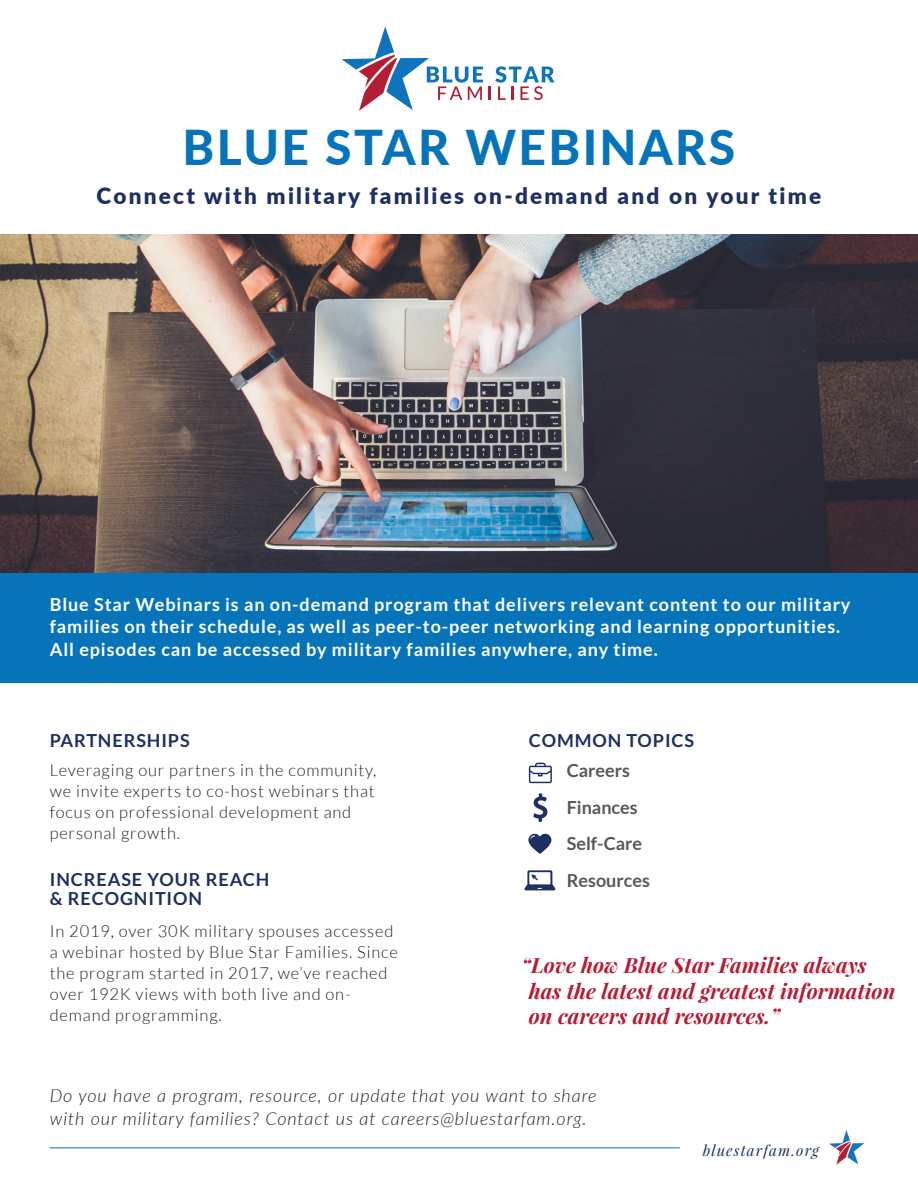
<style>
.page{position:relative;width:918px;height:1188px;background:#fff}
.page>*{position:absolute;margin:0;border:0;box-sizing:border-box;transform-origin:0 0}
.t1{font:800 48px "Lato";letter-spacing:.05em;color:#0774ba}
.t2{font:900 22.5px "Lato";letter-spacing:.1em;color:#1e3062}
.t3{font:italic 700 21px/25.5px "Playfair Display";color:#b31e36}
.t4{font:700 18px/22.5px "Lato";letter-spacing:.05em;color:#fff}
.t5{font:italic 300 18px/22.5px "Lato";letter-spacing:.05em;color:#231f20}
.t6{font:700 18px/19.5px "Lato";letter-spacing:.05em;color:#1e3062}
.t7{font:700 18px "Lato";color:#57585a}
.t8{font:300 16.5px/21px "Lato";letter-spacing:.05em;color:#231f20}
.t9{font:italic 15px "Playfair Display";letter-spacing:.075em;color:#1e3062}
</style>
<div class="page">
<div style="left:0;top:573px;width:918px;height:109px;background:#0774ba"></div>
<img style="left:0;top:234px;width:918px;height:339px">
<img style="left:829px;top:1130px;width:35px;height:35px">
<hr style="left:50px;top:1148px;width:630px;height:1px;background:#0774ba">
<svg style="left:524px;top:870px;width:32px;height:20px"></svg>
<svg style="left:342px;top:27px;width:141px;height:84px"></svg>
<svg style="left:489px;top:66px;width:66px;height:34px"></svg>
<svg style="left:528px;top:834px;width:23px;height:20px"></svg>
<svg style="left:529px;top:763px;width:23px;height:20px"></svg>
<svg style="left:533px;top:793px;width:14px;height:29px"></svg>
<p class="t1" style="left:183px;top:112px;width:554px">BLUE STAR WEBINARS</p>
<p class="t2" style="left:97px;top:178px;width:726px">Connect with military families on-demand and on your time</p>
<p class="t4" style="left:50px;top:593px;width:802px">Blue Star Webinars is an on-demand program that delivers relevant content to our military families on their schedule, as well as peer-to-peer networking and learning opportunities.<br>All episodes can be accessed by military families anywhere, any time.</p>
<p class="t6" style="left:50px;top:731px;width:142px">PARTNERSHIPS</p>
<p class="t6" style="left:529px;top:731px;width:167px">COMMON TOPICS</p>
<p class="t8" style="left:50px;top:760px;width:328px">Leveraging our partners in the community, we invite experts to co-host webinars that focus on professional development and personal growth.</p>
<p class="t6" style="left:50px;top:869px;width:221px">INCREASE YOUR REACH &amp; RECOGNITION</p>
<p class="t8" style="left:50px;top:921px;width:350px">In 2019, over 30K military spouses accessed a webinar hosted by Blue Star Families. Since the program started in 2017, we’ve reached over 192K views with both live and on&shy;demand programming.</p>
<p class="t7" style="left:567px;top:760px;width:65px">Careers</p>
<p class="t7" style="left:567px;top:797px;width:72px">Finances</p>
<p class="t7" style="left:567px;top:833px;width:77px">Self-Care</p>
<p class="t7" style="left:567px;top:870px;width:85px">Resources</p>
<p class="t3" style="left:529px;top:952px;width:368px;text-indent:-8px">“Love how Blue Star Families always has the latest and greatest information on careers and resources.”</p>
<p class="t5" style="left:50px;top:1084px;width:548px">Do you have a program, resource, or update that you want to share with our military families? Contact us at careers@bluestarfam.org.</p>
<p class="t9" style="left:703px;top:1140px;width:118px">bluestarfam.org</p>
</div>
